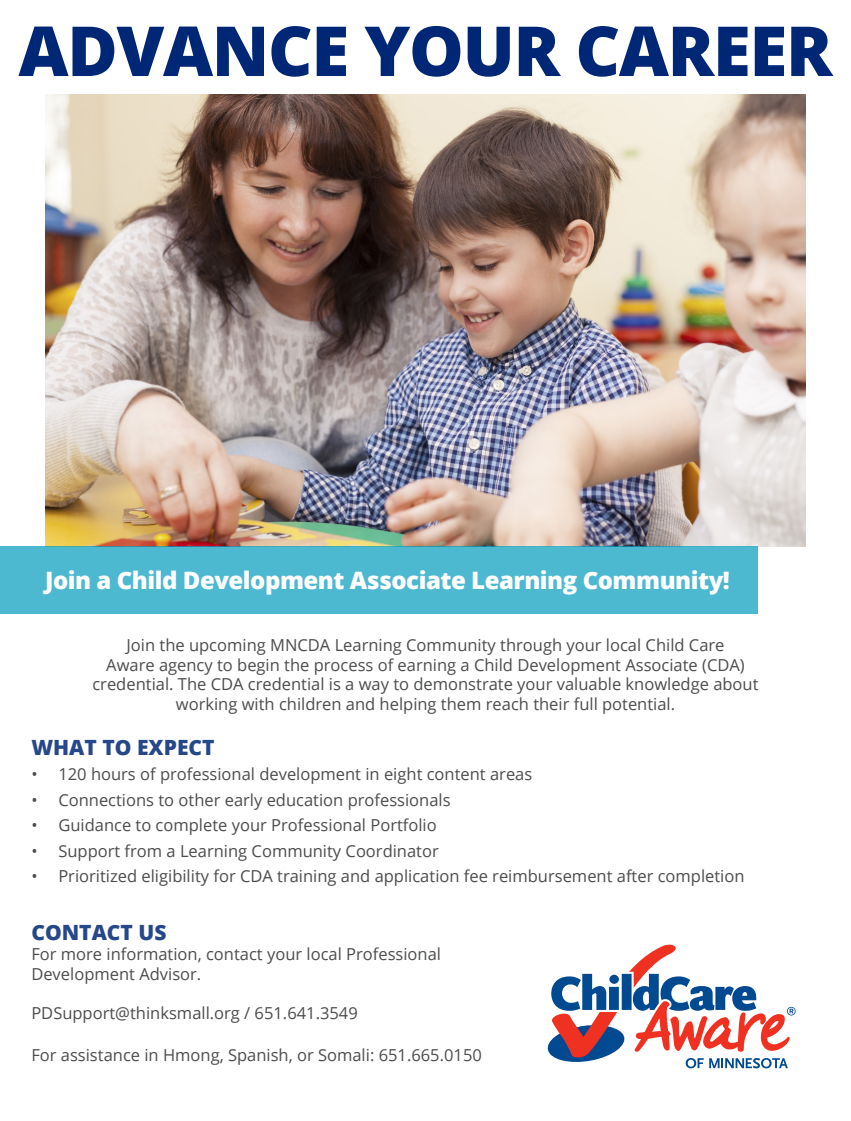
<style>
.page{position:relative;width:851px;height:1121px;background:#fff}
.page>*{position:absolute;margin:0;border:0;box-sizing:border-box;transform-origin:0 0}
.t1{font:800 69px "Open Sans";letter-spacing:-.02em;color:#002776}
.t2{font:800 24px "Open Sans";letter-spacing:-.02em;color:#fff}
.t3{font:800 21px "Open Sans";color:#26478a}
.t4{font:16.5px/19.8px "Open Sans";color:#4b4c4d}
</style>
<div class="page">
<img style="left:46px;top:95px;width:759px;height:451px">
<div style="left:0;top:546px;width:757px;height:68px;background:#4db9d0"></div>
<svg style="left:547px;top:944px;width:248px;height:124px"></svg>
<p class="t1" style="left:18px;top:-2px;width:815px">ADVANCE YOUR CAREER</p>
<p class="t2" style="left:45px;top:562px;width:686px">Join a Child Development Associate Learning Community!</p>
<p class="t4" style="left:126px;top:634px;width:599px">Join the upcoming MNCDA Learning Community through your local Child Care</p>
<p class="t4" style="left:106px;top:654px;width:640px">Aware agency to begin the process of earning a Child Development Associate (CDA)</p>
<p class="t4" style="left:92px;top:674px;width:667px">credential. The CDA credential is a way to demonstrate your valuable knowledge about</p>
<p class="t4" style="left:176px;top:694px;width:501px">working with children and helping them reach their full potential.</p>
<p class="t3" style="left:31px;top:731px;width:185px">WHAT TO EXPECT</p>
<p class="t4" style="left:31px;top:764px;width:502px">• 120 hours of professional development in eight content areas</p>
<p class="t4" style="left:31px;top:789px;width:421px">• Connections to other early education professionals</p>
<p class="t4" style="left:31px;top:815px;width:407px">• Guidance to complete your Professional Portfolio</p>
<p class="t4" style="left:31px;top:840px;width:409px">• Support from a Learning Community Coordinator</p>
<p class="t4" style="left:31px;top:866px;width:714px">• Prioritized eligibility for CDA training and application fee reimbursement after completion</p>
<p class="t3" style="left:31px;top:916px;width:137px">CONTACT US</p>
<p class="t4" style="left:31px;top:943px;width:411px">For more information, contact your local Professional<br>Development Advisor.</p>
<p class="t4" style="left:31px;top:1003px;width:328px">PDSupport@thinksmall.org / 651.641.3549</p>
<p class="t4" style="left:31px;top:1044px;width:452px">For assistance in Hmong, Spanish, or Somali: 651.665.0150</p>
</div>
